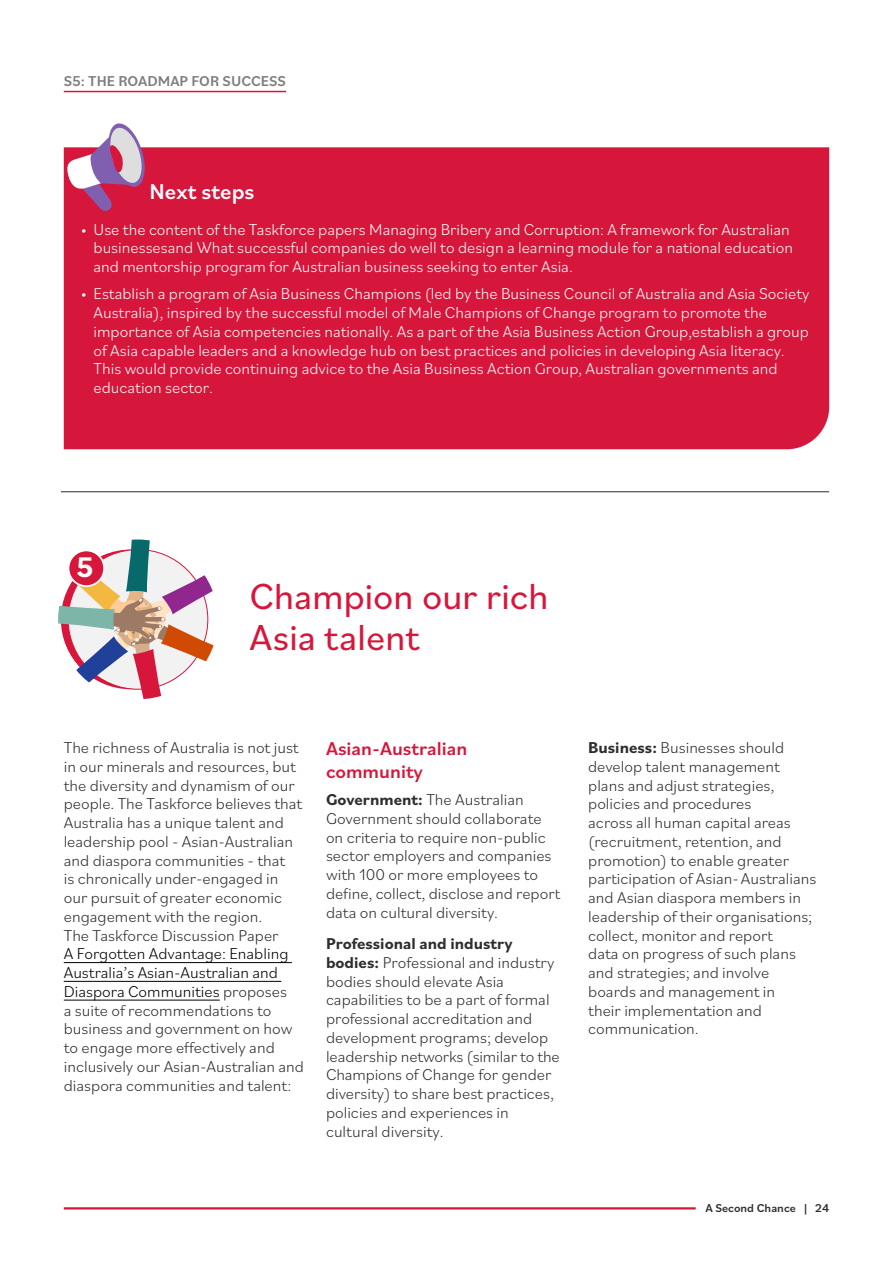
<style>
.page{position:relative;width:893px;height:1263px;background:#fff}
.page>*{position:absolute;margin:0;border:0;box-sizing:border-box;transform-origin:0 0}
.t1{font:37.95px/41px "Bilo";letter-spacing:-.01em;color:#d7163b}
.t2{font:700 29.7px "Bilo";color:#fff}
.t3{font:500 22.5px "Bilo";color:#fff}
.t4{font:500 19.5px/22.5px "Bilo";color:#d7163b}
.t5{font:300 16.5px/18.8px "Bilo";color:#2d2d2d}
.t6{font:300 16.5px/18.8px "Bilo";color:#fff}
.t7{font:500 15px "Bilo";color:#7d7d7d}
.t8{font:500 12px "Bilo";color:#2d2d2d}
.s1{color:#000}
.s2{font-weight:700}
</style>
<div class="page">
<hr style="left:64px;top:91px;width:222px;height:1px;background:#d7163b">
<svg style="left:58px;top:539px;width:156px;height:160px"></svg>
<div style="left:68px;top:550px;width:36px;height:36px;background:#d7163b;border-radius:50%"></div>
<div style="left:68px;top:550px;width:37px;height:37px;border:2px solid #fff;border-radius:50%"></div>
<hr style="left:64px;top:962px;width:228px;height:1px;background:#000">
<hr style="left:64px;top:981px;width:217px;height:1px;background:#000">
<hr style="left:64px;top:1000px;width:156px;height:1px;background:#000">
<div style="left:64px;top:147px;width:765px;height:302px;background:#d7163b"></div>
<svg style="left:65px;top:123px;width:82px;height:89px"></svg>
<hr style="left:61px;top:491px;width:768px;height:1px;background:#2d2d2d">
<hr style="left:64px;top:1207px;width:632px;height:2px;background:#d7163b">
<p class="t7" style="left:64px;top:70px;width:224px">S5: THE ROADMAP FOR SUCCESS</p>
<h3 class="t3" style="left:150px;top:176px;width:106px">Next steps</h3>
<p class="t6" style="left:94px;top:219px;width:701px;text-indent:-13px">• Use the content of the Taskforce papers Managing Bribery and Corruption: A framework for Australian businessesand What successful companies do well to design a learning module for a national education and mentorship program for Australian business seeking to enter Asia.</p>
<p class="t6" style="left:94px;top:284px;width:717px;text-indent:-13px">• Establish a program of Asia Business Champions (led by the Business Council of Australia and Asia Society Australia), inspired by the successful model of Male Champions of Change program to promote the importance of Asia competencies nationally. As a part of the Asia Business Action Group,establish a group of Asia capable leaders and a knowledge hub on best practices and policies in developing Asia literacy.<br>This would provide continuing advice to the Asia Business Action Group, Australian governments and education sector.</p>
<h2 class="t2" style="left:76px;top:547px;width:19px">5</h2>
<h1 class="t1" style="left:250px;top:575px;width:301px">Champion our rich<br>Asia talent</h1>
<p class="t5" style="left:64px;top:738px;width:240px">The richness of Australia is not just in our minerals and resources, but the diversity and dynamism of our people. The Taskforce believes that Australia has a unique talent and leadership pool - Asian-Australian and diaspora communities - that<br>is chronically under-engaged in our pursuit of greater economic engagement with the region.<br>The Taskforce Discussion Paper</p>
<p class="t5" style="left:64px;top:944px;width:242px"><span class="s1">A Forgotten Advantage: Enabling Australia’s Asian-Australian and Diaspora Communities</span> proposes<br>a suite of recommendations to business and government on how to engage more effectively and inclusively our Asian-Australian and diaspora communities and talent:</p>
<p class="t4" style="left:326px;top:737px;width:143px">Asian-Australian community</p>
<p class="t5" style="left:326px;top:790px;width:236px"><span class="s2">Government:</span> The Australian<br>Government should collaborate on criteria to require non-public sector employers and companies with 100 or more employees to define, collect, disclose and report data on cultural diversity.</p>
<p class="t5" style="left:326px;top:934px;width:235px"><span class="s2">Professional and industry bodies:</span> Professional and industry bodies should elevate Asia capabilities to be a part of formal professional accreditation and development programs; develop leadership networks (similar to the<br>Champions of Change for gender diversity) to share best practices, policies and experiences in cultural diversity.</p>
<p class="t5" style="left:588px;top:738px;width:230px"><span class="s2">Business:</span> Businesses should develop talent management plans and adjust strategies, policies and procedures<br>across all human capital areas (recruitment, retention, and promotion) to enable greater participation of Asian- Australians and Asian diaspora members in leadership of their organisations; collect, monitor and report<br>data on progress of such plans and strategies; and involve boards and management in<br>their implementation and communication.</p>
<p class="t8" style="left:705px;top:1200px;width:125px">A Second Chance | 24</p>
</div>
